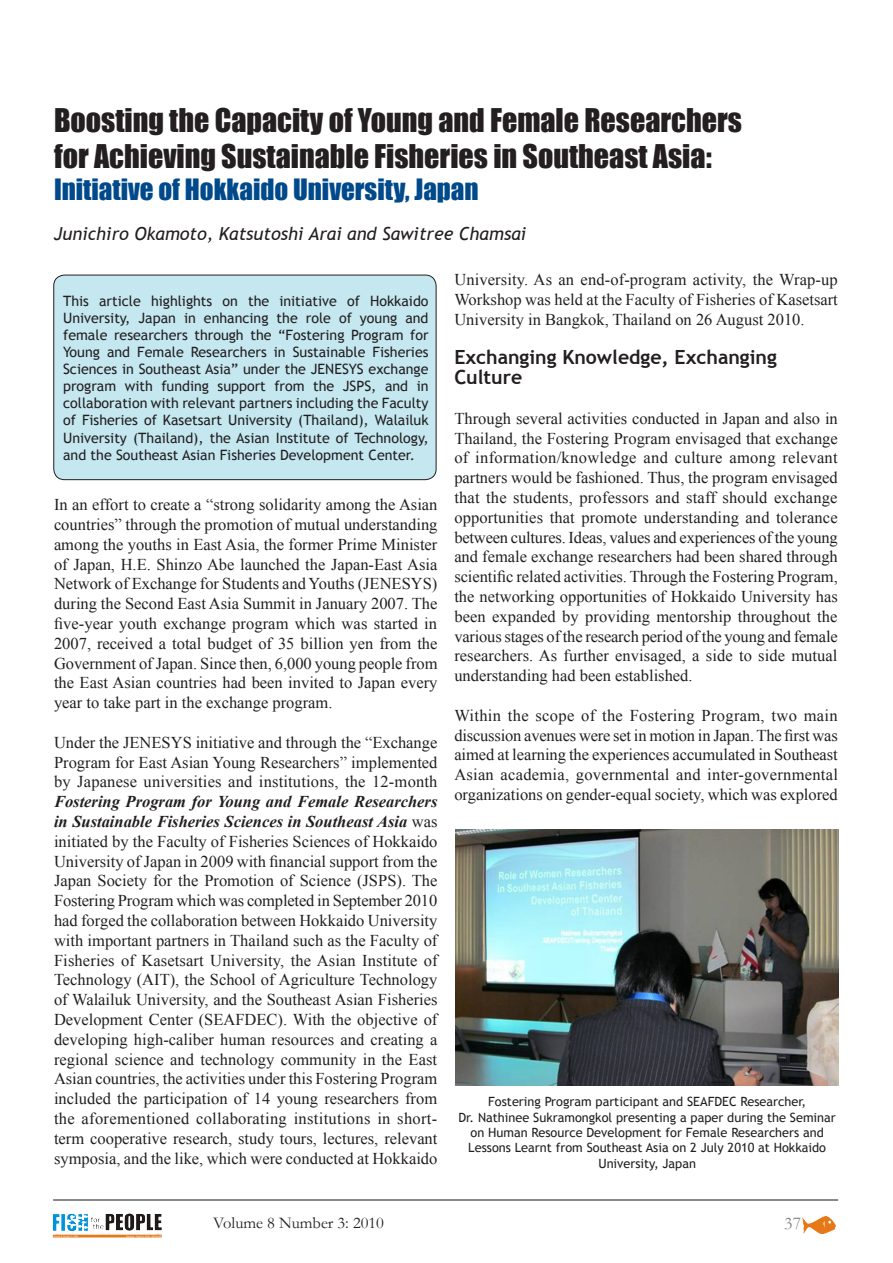
<style>
.page{position:relative;width:893px;height:1263px;background:#fff}
.page>*{position:absolute;margin:0;border:0;box-sizing:border-box;transform-origin:0 0}
.Headline{font:30px "Impact";color:#231f20}
.Headline-2{font:27px "Impact";color:#004a8b}
.Headline-3{font:700 19.5px/19.8px "Trebuchet MS";color:#231f20}
.Headline-4{font:italic 18px "Trebuchet MS";color:#231f20}
.t1{font:18px "Garamond";color:#808285}
.Text{font:16.5px/19.8px "Times New Roman";color:#231f20;text-align:justify}
.t2{font:16.5px "Garamond";color:#231f20}
.box{font:14.25px/17.1px "Trebuchet MS";color:#231f20;text-align:justify}
.box-2{font:12.75px/15.3px "Trebuchet MS";color:#231f20;text-align:center}
.s1{font-weight:700;font-style:italic}
</style>
<div class="page">
<img style="left:803px;top:1217px;width:32px;height:16px">
<img style="left:67px;top:1213px;width:95px;height:18px">
<hr style="left:53px;top:1199px;width:785px;height:2px;background:#636366">
<div style="left:54px;top:275px;width:382px;height:205px;background:#c4e7f0;border-radius:11px"></div>
<div style="left:54px;top:275px;width:382px;height:205px;border:1px solid #231f20;border-radius:11px"></div>
<img style="left:455px;top:830px;width:384px;height:255px">
<p class="Headline" style="left:54px;top:97px;width:689px">Boosting the Capacity of Young and Female Researchers</p>
<p class="Headline" style="left:54px;top:133px;width:659px">for Achieving Sustainable Fisheries in Southeast Asia:</p>
<p class="Headline-2" style="left:54px;top:169px;width:426px">Initiative of Hokkaido University, Japan</p>
<p class="Headline-4" style="left:54px;top:223px;width:474px">Junichiro Okamoto, Katsutoshi Arai and Sawitree Chamsai</p>
<p class="box" style="left:63px;top:292px;width:367px">This article highlights on the initiative of Hokkaido University, Japan in enhancing the role of young and female researchers through the “Fostering Program for Young and Female Researchers in Sustainable Fisheries Sciences in Southeast Asia” under the JENESYS exchange program with funding support from the JSPS, and in collaboration with relevant partners including the Faculty of Fisheries of Kasetsart University (Thailand), Walailuk University (Thailand), the Asian Institute of Technology, and the Southeast Asian Fisheries Development Center.</p>
<p class="Text" style="left:54px;top:494px;width:385px">In an effort to create a “strong solidarity among the Asian countries” through the promotion of mutual understanding among the youths in East Asia, the former Prime Minister of Japan, H.E. Shinzo Abe launched the Japan-East Asia Network of Exchange for Students and Youths (JENESYS) during the Second East Asia Summit in January 2007. The five-year youth exchange program which was started in 2007, received a total budget of 35 billion yen from the Government of Japan. Since then, 6,000 young people from the East Asian countries had been invited to Japan every year to take part in the exchange program.</p>
<p class="Text" style="left:54px;top:732px;width:385px">Under the JENESYS initiative and through the “Exchange Program for East Asian Young Researchers” implemented by Japanese universities and institutions, the 12-month <span class="s1">Fostering Program for Young and Female Researchers in Sustainable Fisheries Sciences in Southeast Asia</span> was initiated by the Faculty of Fisheries Sciences of Hokkaido University of Japan in 2009 with financial support from the Japan Society for the Promotion of Science (JSPS). The Fostering Program which was completed in September 2010 had forged the collaboration between Hokkaido University with important partners in Thailand such as the Faculty of Fisheries of Kasetsart University, the Asian Institute of Technology (AIT), the School of Agriculture Technology of Walailuk University, and the Southeast Asian Fisheries Development Center (SEAFDEC). With the objective of developing high-caliber human resources and creating a regional science and technology community in the East Asian countries, the activities under this Fostering Program included the participation of 14 young researchers from the aforementioned collaborating institutions in short&shy;term cooperative research, study tours, lectures, relevant symposia, and the like, which were conducted at Hokkaido</p>
<p class="Text" style="left:454px;top:269px;width:385px">University. As an end-of-program activity, the Wrap-up Workshop was held at the Faculty of Fisheries of Kasetsart University in Bangkok, Thailand on 26 August 2010.</p>
<p class="Headline-3" style="left:454px;top:348px;width:324px">Exchanging Knowledge, Exchanging<br>Culture</p>
<p class="Text" style="left:454px;top:408px;width:385px">Through several activities conducted in Japan and also in Thailand, the Fostering Program envisaged that exchange of information/knowledge and culture among relevant partners would be fashioned. Thus, the program envisaged that the students, professors and staff should exchange opportunities that promote understanding and tolerance between cultures. Ideas, values and experiences of the young and female exchange researchers had been shared through scientific related activities. Through the Fostering Program, the networking opportunities of Hokkaido University has been expanded by providing mentorship throughout the various stages of the research period of the young and female researchers. As further envisaged, a side to side mutual understanding had been established.</p>
<p class="Text" style="left:454px;top:705px;width:385px">Within the scope of the Fostering Program, two main discussion avenues were set in motion in Japan. The first was aimed at learning the experiences accumulated in Southeast Asian academia, governmental and inter-governmental organizations on gender-equal society, which was explored</p>
<p class="box-2" style="left:488px;top:1094px;width:319px">Fostering Program participant and SEAFDEC Researcher,</p>
<p class="box-2" style="left:458px;top:1110px;width:379px">Dr. Nathinee Sukramongkol presenting a paper during the Seminar on Human Resource Development for Female Researchers and Lessons Learnt from Southeast Asia on 2 July 2010 at Hokkaido University, Japan</p>
<p class="t2" style="left:213px;top:1211px;width:172px">Volume 8 Number 3: 2010</p>
<p class="t1" style="left:784px;top:1211px;width:18px">37</p>
</div>
